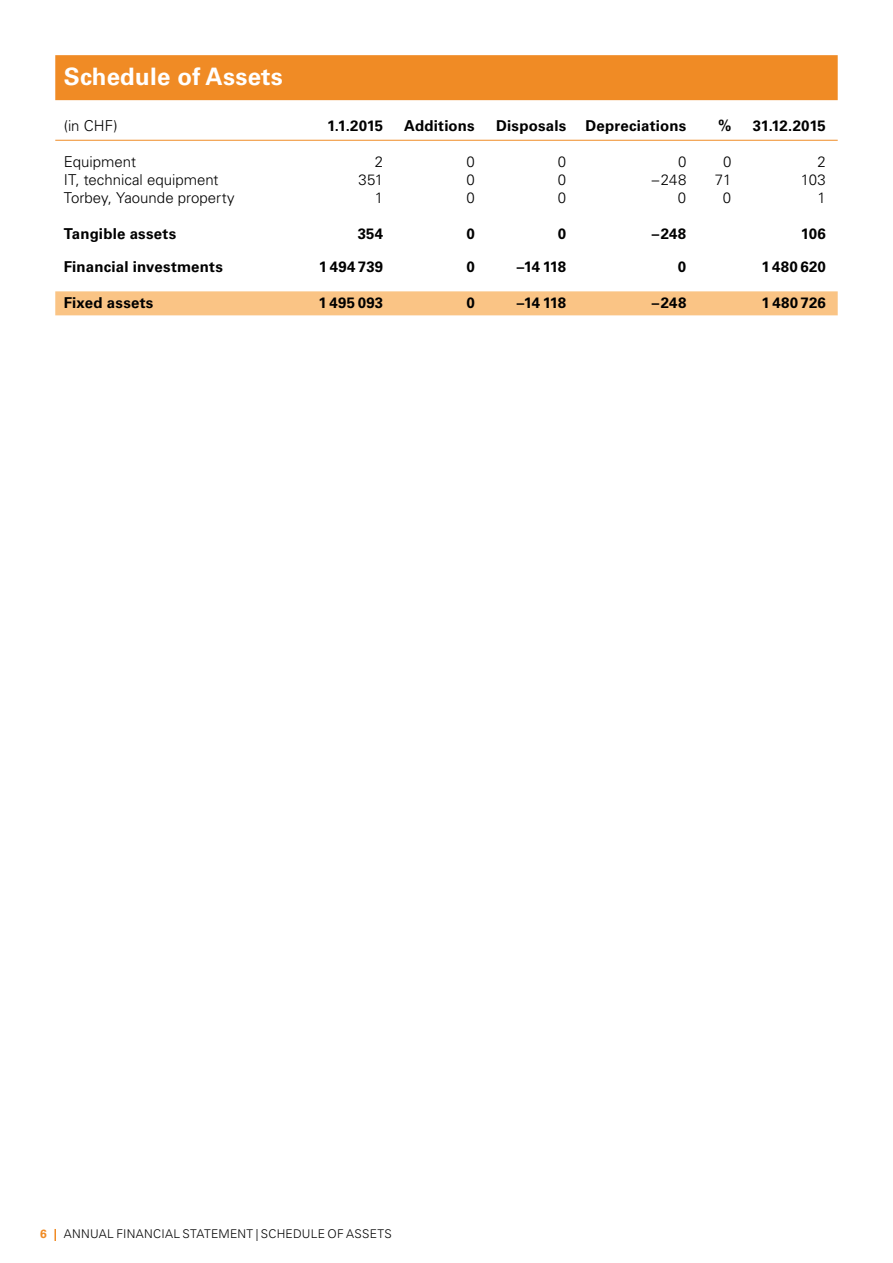
<style>
.page{position:relative;width:893px;height:1263px;background:#fff}
.page>*{position:absolute;margin:0;border:0;box-sizing:border-box;transform-origin:0 0}
.t1{font:700 24px "Univers LT Std";letter-spacing:.01em;color:#fff}
.t2{font:700 15px "Univers LT Std";letter-spacing:.015em;color:#000}
.t3{font:300 15px "Univers LT Std";color:#000}
.t4{font:300 12px "Univers LT Std";letter-spacing:.02em;color:#000}
.t5{font:700 12px "Univers LT Std";color:#f08b25}
</style>
<div class="page">
<hr style="left:55px;top:140px;width:783px;height:1px;background:#f08b25">
<div style="left:55px;top:291px;width:783px;height:24px;background:#fac485"></div>
<div style="left:55px;top:55px;width:783px;height:45px;background:#f08b25"></div>
<svg style="left:54px;top:1229px;width:2px;height:12px"></svg>
<h1 class="t1" style="left:64px;top:62px;width:221px">Schedule of Assets</h1>
<p class="t3" style="left:64px;top:117px;width:56px">(in CHF)</p>
<p class="t2" style="left:327px;top:117px;width:58px">1.1.2015</p>
<p class="t2" style="left:404px;top:117px;width:72px">Additions</p>
<p class="t2" style="left:496px;top:117px;width:72px">Disposals</p>
<p class="t2" style="left:585px;top:117px;width:102px">Depreciations</p>
<p class="t2" style="left:718px;top:117px;width:15px">%</p>
<p class="t2" style="left:753px;top:117px;width:75px">31.12.2015</p>
<p class="t3" style="left:64px;top:153px;width:74px">Equipment</p>
<p class="t3" style="left:375px;top:153px;width:10px">2</p>
<p class="t3" style="left:466px;top:153px;width:10px">0</p>
<p class="t3" style="left:558px;top:153px;width:10px">0</p>
<p class="t3" style="left:678px;top:153px;width:10px">0</p>
<p class="t3" style="left:723px;top:153px;width:10px">0</p>
<p class="t3" style="left:817px;top:153px;width:10px">2</p>
<p class="t3" style="left:64px;top:171px;width:156px">IT, technical equipment</p>
<p class="t3" style="left:359px;top:171px;width:26px">351</p>
<p class="t3" style="left:466px;top:171px;width:10px">0</p>
<p class="t3" style="left:558px;top:171px;width:10px">0</p>
<p class="t3" style="left:652px;top:171px;width:36px">– 248</p>
<p class="t3" style="left:715px;top:171px;width:18px">71</p>
<p class="t3" style="left:801px;top:171px;width:26px">103</p>
<p class="t3" style="left:64px;top:189px;width:172px">Torbey, Yaounde property</p>
<p class="t3" style="left:375px;top:189px;width:10px">1</p>
<p class="t3" style="left:466px;top:189px;width:10px">0</p>
<p class="t3" style="left:558px;top:189px;width:10px">0</p>
<p class="t3" style="left:678px;top:189px;width:10px">0</p>
<p class="t3" style="left:723px;top:189px;width:10px">0</p>
<p class="t3" style="left:817px;top:189px;width:10px">1</p>
<p class="t2" style="left:64px;top:225px;width:114px">Tangible assets</p>
<p class="t2" style="left:358px;top:225px;width:27px">354</p>
<p class="t2" style="left:466px;top:225px;width:10px">0</p>
<p class="t2" style="left:558px;top:225px;width:10px">0</p>
<p class="t2" style="left:652px;top:225px;width:36px">– 248</p>
<p class="t2" style="left:801px;top:225px;width:27px">106</p>
<p class="t2" style="left:64px;top:258px;width:161px">Financial investments</p>
<p class="t2" style="left:319px;top:258px;width:66px">1 494 739</p>
<p class="t2" style="left:466px;top:258px;width:10px">0</p>
<p class="t2" style="left:517px;top:258px;width:51px">–14 118</p>
<p class="t2" style="left:678px;top:258px;width:10px">0</p>
<p class="t2" style="left:761px;top:258px;width:66px">1 480 620</p>
<p class="t2" style="left:64px;top:294px;width:91px">Fixed assets</p>
<p class="t2" style="left:319px;top:294px;width:66px">1 495 093</p>
<p class="t2" style="left:466px;top:294px;width:10px">0</p>
<p class="t2" style="left:517px;top:294px;width:51px">–14 118</p>
<p class="t2" style="left:652px;top:294px;width:36px">– 248</p>
<p class="t2" style="left:762px;top:294px;width:66px">1 480 726</p>
<p class="t5" style="left:40px;top:1226px;width:8px">6</p>
<p class="t4" style="left:64px;top:1226px;width:330px">ANNUAL FINANCIAL STATEMENT | SCHEDULE OF ASSETS</p>
</div>
